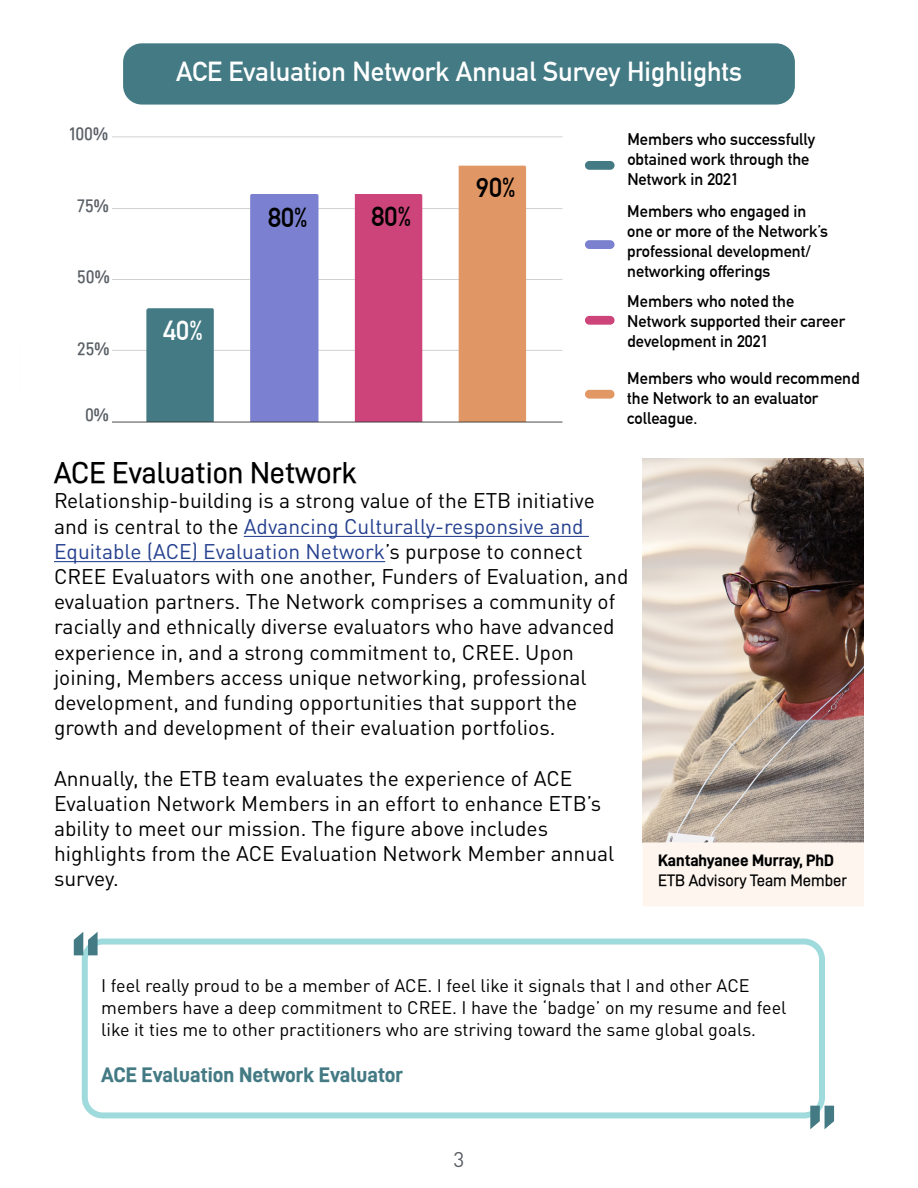
<style>
.page{position:relative;width:918px;height:1188px;background:#fff}
.page>*{position:absolute;margin:0;border:0;box-sizing:border-box;transform-origin:0 0}
.t1{font:700 75px "D DIN PRO Extra";color:#437a84}
.t2{font:30px "D DIN PRO Medium";color:#000}
.t3{font:700 27px "DIN Alternate";color:#fff}
.t4{font:700 27px "DIN Alternate";color:#000}
.t5{font:21px/25.2px "DIN Pro";color:#000}
.t6{font:700 21px "D DIN PRO Extra";color:#437a84}
.t7{font:21px "DIN Pro";color:#595f65}
.t8{font:18px/21.6px "DIN Pro";color:#000}
.t9{font:18px "D DIN PRO Medium";color:#595f65}
.t10{font:700 16.5px/19.8px "DIN Alternate";color:#000}
.t11{font:700 16.5px "D DIN PRO Extra";color:#000}
.t12{font:16.5px "D DIN PRO Medium";color:#000}
.s1{color:#25408f}
</style>
<div class="page">
<div style="left:124px;top:44px;width:670px;height:60px;background:#437a84;border-radius:18px"></div>
<div style="left:123px;top:43px;width:672px;height:62px;border:2px solid #437a84;border-radius:18px"></div>
<hr style="left:244px;top:536px;width:345px;height:1px;background:#25408f">
<hr style="left:54px;top:561px;width:331px;height:1px;background:#25408f">
<img style="left:113px;top:136px;width:450px;height:287px">
<div style="left:586px;top:162px;width:28px;height:7px;background:#437a84;border-radius:4px"></div>
<div style="left:585px;top:161px;width:30px;height:9px;border:2px solid #437a84;border-radius:4px"></div>
<div style="left:586px;top:241px;width:28px;height:7px;background:#7b81cf;border-radius:4px"></div>
<div style="left:585px;top:240px;width:30px;height:9px;border:2px solid #7b81cf;border-radius:4px"></div>
<div style="left:586px;top:317px;width:28px;height:7px;background:#cc4479;border-radius:4px"></div>
<div style="left:585px;top:316px;width:30px;height:9px;border:2px solid #cc4479;border-radius:4px"></div>
<div style="left:586px;top:391px;width:28px;height:7px;background:#e19865;border-radius:4px"></div>
<div style="left:585px;top:390px;width:30px;height:9px;border:2px solid #e19865;border-radius:4px"></div>
<div style="left:82px;top:939px;width:743px;height:179px;border:6px solid #9fdadd;border-radius:18px"></div>
<img style="left:643px;top:458px;width:221px;height:384px">
<div style="left:643px;top:842px;width:221px;height:64px;background:#fdf5ee"></div>
<p class="t9" style="left:69px;top:124px;width:40px">100%</p>
<p class="t9" style="left:77px;top:196px;width:33px">75%</p>
<p class="t9" style="left:77px;top:267px;width:34px">50%</p>
<p class="t9" style="left:77px;top:339px;width:34px">25%</p>
<p class="t9" style="left:85px;top:405px;width:25px">0%</p>
<p class="t3" style="left:176px;top:51px;width:567px">ACE Evaluation Network Annual Survey Highlights</p>
<p class="t3" style="left:163px;top:310px;width:41px">40%</p>
<p class="t4" style="left:268px;top:197px;width:41px">80%</p>
<p class="t4" style="left:372px;top:196px;width:41px">80%</p>
<p class="t4" style="left:476px;top:167px;width:41px">90%</p>
<p class="t10" style="left:627px;top:129px;width:189px">Members who successfully obtained work through the<br>Network in 2021</p>
<p class="t10" style="left:627px;top:200px;width:202px">Members who engaged in one or more of the Network’s professional development/ networking offerings</p>
<p class="t10" style="left:627px;top:291px;width:219px">Members who noted the<br>Network supported their career development in 2021</p>
<p class="t10" style="left:627px;top:368px;width:234px">Members who would recommend the Network to an evaluator colleague.</p>
<h2 class="t2" style="left:54px;top:456px;width:304px">ACE Evaluation Network</h2>
<p class="t5" style="left:54px;top:486px;width:576px">Relationship-building is a strong value of the ETB initiative and is central to the <span class="s1">Advancing Culturally-responsive and Equitable (ACE) Evaluation Network</span>’s purpose to connect CREE Evaluators with one another, Funders of Evaluation, and evaluation partners. The Network comprises a community of racially and ethnically diverse evaluators who have advanced experience in, and a strong commitment to, CREE. Upon joining, Members access unique networking, professional development, and funding opportunities that support the growth and development of their evaluation portfolios.</p>
<p class="t5" style="left:54px;top:763px;width:562px">Annually, the ETB team evaluates the experience of ACE Evaluation Network Members in an effort to enhance ETB’s ability to meet our mission. The figure above includes highlights from the ACE Evaluation Network Member annual survey.</p>
<h1 class="t1" style="left:71px;top:920px;width:30px">“</h1>
<p class="t11" style="left:658px;top:851px;width:177px">Kantahyanee Murray, PhD</p>
<p class="t12" style="left:658px;top:871px;width:191px">ETB Advisory Team Member</p>
<p class="t8" style="left:101px;top:973px;width:687px">I feel really proud to be a member of ACE. I feel like it signals that I and other ACE members have a deep commitment to CREE. I have the ‘badge’ on my resume and feel like it ties me to other practitioners who are striving toward the same global goals.</p>
<p class="t6" style="left:101px;top:1063px;width:303px">ACE Evaluation Network Evaluator</p>
<p class="t7" style="left:454px;top:1143px;width:12px">3</p>
<h1 class="t1" style="left:808px;top:1090px;width:30px">”</h1>
</div>
